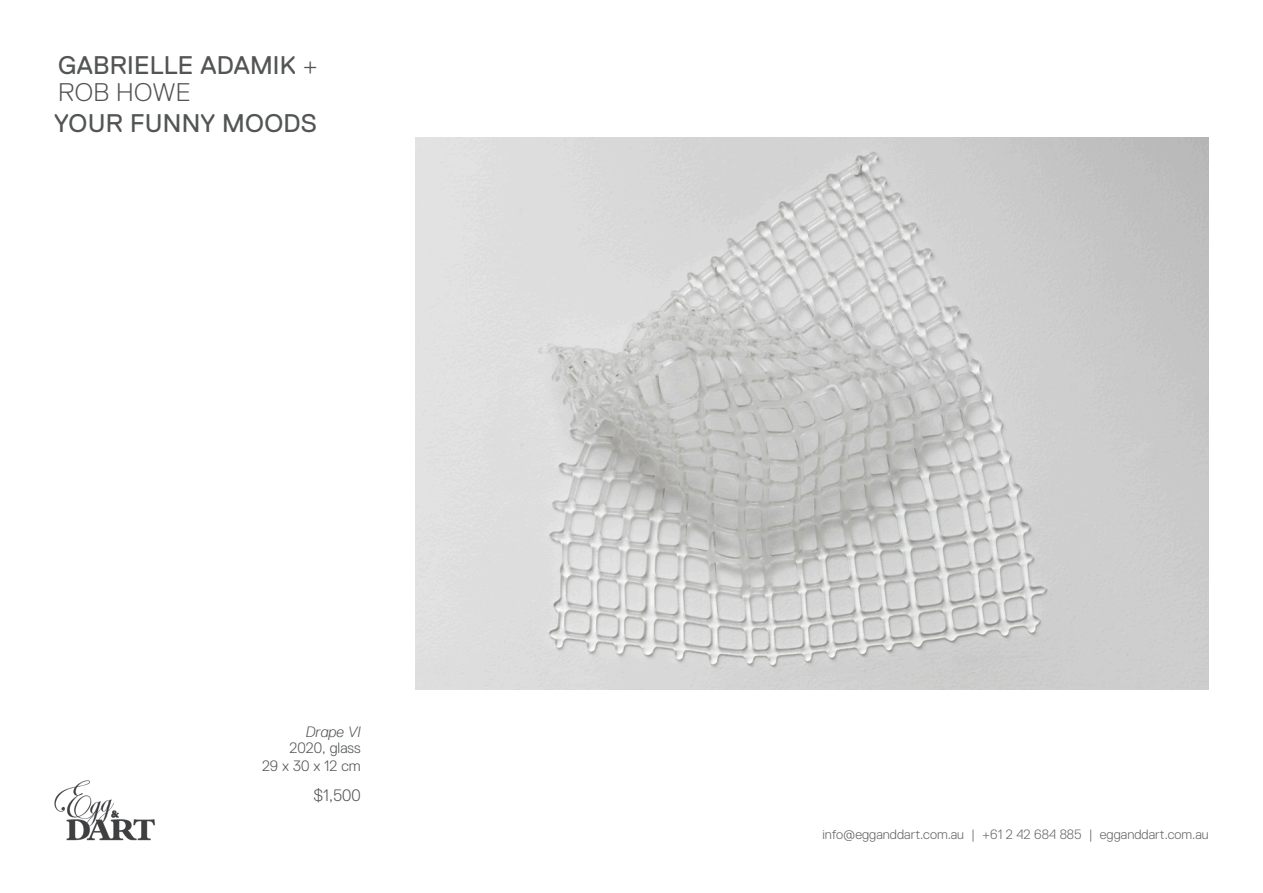
<style>
.page{position:relative;width:1263px;height:893px;background:#fff}
.page>*{position:absolute;margin:0;border:0;box-sizing:border-box;transform-origin:0 0}
.t1{font:25.5px/27px "Replica";letter-spacing:.01em;color:#535555}
.image_price{font:300 16.5px "Replica";color:#535555}
.image_price-2{font:300 15px/18px "Replica";color:#535555;text-align:right}
.image_price-3{font:italic 300 15px "Replica";color:#535555}
.t2{font:300 13.5px "Replica";color:#666868}
.s1{font-weight:300}
</style>
<div class="page">
<img style="left:54px;top:780px;width:101px;height:61px">
<img style="left:415px;top:138px;width:794px;height:551px">
<h1 class="t1" style="left:58px;top:52px;width:261px">GABRIELLE ADAMIK <span class="s1">+<br>ROB HOWE</span></h1>
<h1 class="t1" style="left:54px;top:110px;width:264px">YOUR FUNNY MOODS</h1>
<p class="image_price-3" style="left:306px;top:723px;width:56px">Drape VI</p>
<p class="image_price-2" style="left:262px;top:739px;width:100px">2020, glass<br>29 x 30 x 12 cm</p>
<p class="image_price" style="left:314px;top:786px;width:49px">$1,500</p>
<p class="t2" style="left:822px;top:827px;width:388px">info@egganddart.com.au | +61 2 42 684 885 | egganddart.com.au</p>
</div>
